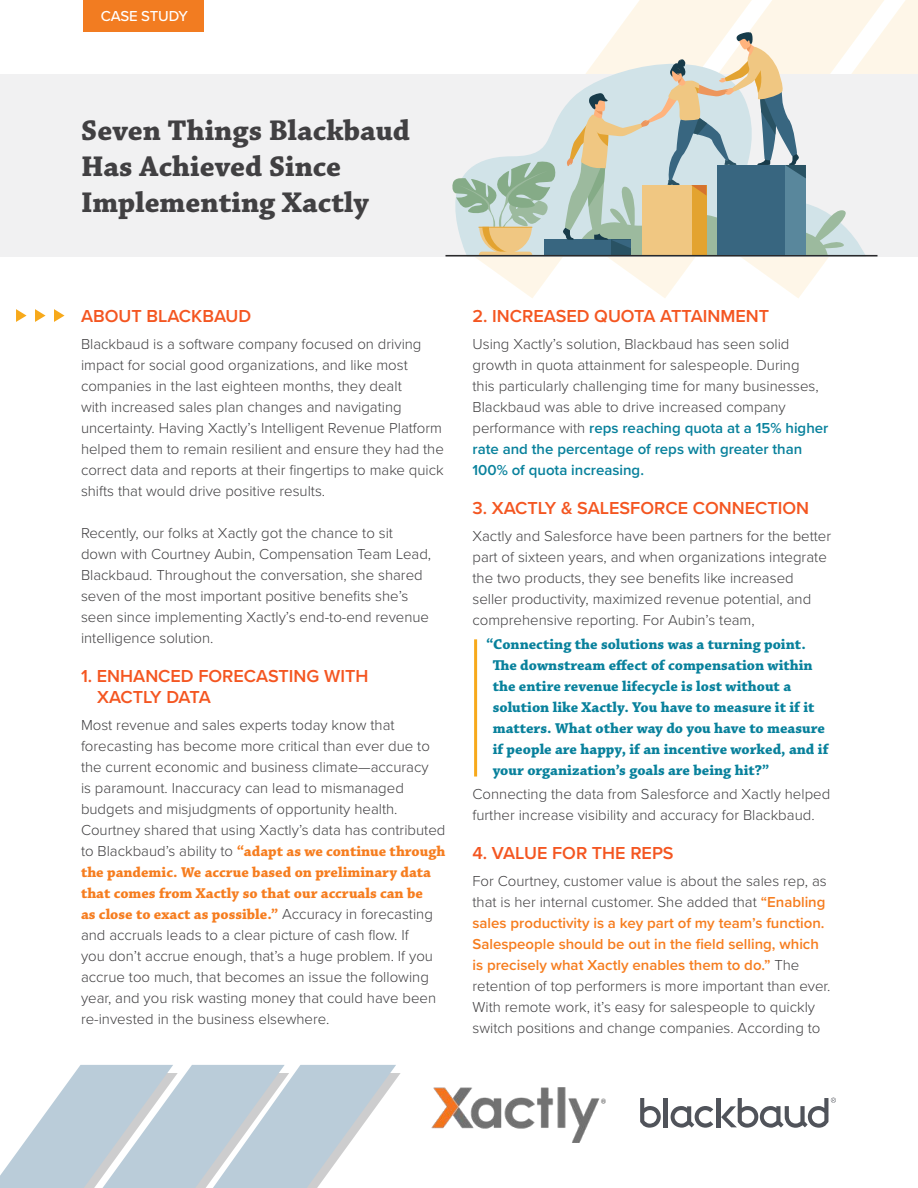
<style>
.page{position:relative;width:918px;height:1188px;background:#fff}
.page>*{position:absolute;margin:0;border:0;box-sizing:border-box;transform-origin:0 0}
.t1{font:700 30px/36px "Chaparral Pro";color:#414042}
.t2{font:600 18px/21px "Proxima Nova";color:#f45621}
.t3{font:300 15px/21px "Proxima Nova";color:#414042}
.t4{font:700 15px/21px "Chaparral Pro";color:#08819c}
.t5{font:700 15px/21px "Chaparral Pro";color:#f67d1f}
.t6{font:500 15px "Proxima Nova";letter-spacing:-.015em;color:#fff}
.s1{font-family:"Proxima Nova";font-weight:300;color:#414042}
.s2{font-weight:600;color:#08819c}
.s3{font-weight:600;color:#f67d1f}
</style>
<div class="page">
<svg style="left:0;top:1065px;width:396px;height:123px;fill:#baccd9"></svg>
<svg style="left:459px;top:256px;width:133px;height:42px"></svg>
<svg style="left:592px;top:0;width:133px;height:298px;fill:#fef6e8"></svg>
<svg style="left:725px;top:0;width:193px;height:298px;fill:#fef6e8"></svg>
<div style="left:0;top:74px;width:918px;height:182px;background:#f1f1f2"></div>
<div style="left:83px;top:0;width:120px;height:32px;background:#f27c21"></div>
<img style="left:431px;top:1088px;width:175px;height:55px">
<svg style="left:54px;top:309px;width:11px;height:13px"></svg>
<svg style="left:35px;top:309px;width:11px;height:13px"></svg>
<svg style="left:16px;top:309px;width:11px;height:13px"></svg>
<svg style="left:640px;top:1098px;width:21px;height:30px"></svg>
<hr style="left:664px;top:1098px;width:4px;height:29px;background:#50535a">
<svg style="left:671px;top:1106px;width:42px;height:22px"></svg>
<hr style="left:716px;top:1098px;width:4px;height:29px;background:#50535a">
<svg style="left:721px;top:1098px;width:115px;height:30px"></svg>
<hr style="left:474px;top:639px;width:3px;height:138px;background:#f7a91b">
<svg style="left:445px;top:40px;width:421px;height:216px"></svg>
<div style="left:544px;top:240px;width:67px;height:15px;background:#386680"></div>
<svg style="left:451px;top:159px;width:106px;height:96px"></svg>
<hr style="left:478px;top:227px;width:54px;height:1px;background:#e3a330">
<hr style="left:446px;top:255px;width:432px;height:1px;background:#29292b">
<svg style="left:563px;top:32px;width:290px;height:223px"></svg>
<p class="t6" style="left:101px;top:5px;width:89px">CASE STUDY</p>
<h1 class="t1" style="left:81px;top:113px;width:331px">Seven Things Blackbaud<br>Has Achieved Since<br>Implementing Xactly</h1>
<p class="t2" style="left:81px;top:305px;width:172px">ABOUT BLACKBAUD</p>
<p class="t3" style="left:81px;top:333px;width:364px">Blackbaud is a software company focused on driving impact for social good organizations, and like most companies in the last eighteen months, they dealt<br>with increased sales plan changes and navigating uncertainty. Having Xactly’s Intelligent Revenue Platform helped them to remain resilient and ensure they had the correct data and reports at their fingertips to make quick shifts that would drive positive results.</p>
<p class="t3" style="left:81px;top:522px;width:352px">Recently, our folks at Xactly got the chance to sit down with Courtney Aubin, Compensation Team Lead, Blackbaud. Throughout the conversation, she shared seven of the most important positive benefits she’s seen since implementing Xactly’s end-to-end revenue intelligence solution.</p>
<p class="t2" style="left:97px;top:665px;width:273px;text-indent:-16px">1. ENHANCED FORECASTING WITH<br>XACTLY DATA</p>
<p class="t3" style="left:81px;top:714px;width:366px">Most revenue and sales experts today know that forecasting has become more critical than ever due to the current economic and business climate—accuracy<br>is paramount. Inaccuracy can lead to mismanaged budgets and misjudgments of opportunity health.<br>Courtney shared that using Xactly’s data has contributed</p>
<p class="t5" style="left:81px;top:841px;width:366px"><span class="s1">to Blackbaud’s ability to</span> “adapt as we continue through the pandemic. We accrue based on preliminary data that comes from Xactly so that our accruals can be<br>as close to exact as possible.” <span class="s1">Accuracy in forecasting</span></p>
<p class="t3" style="left:81px;top:924px;width:357px">and accruals leads to a clear picture of cash flow. If you don’t accrue enough, that’s a huge problem. If you accrue too much, that becomes an issue the following year, and you risk wasting money that could have been re-invested in the business elsewhere.</p>
<p class="t2" style="left:472px;top:305px;width:298px">2. INCREASED QUOTA ATTAINMENT</p>
<p class="t3" style="left:472px;top:333px;width:357px">Using Xactly’s solution, Blackbaud has seen solid growth in quota attainment for salespeople. During<br>this particularly challenging time for many businesses, Blackbaud was able to drive increased company performance with <span class="s2">reps reaching quota at a 15% higher rate and the percentage of reps with greater than 100% of quota increasing.</span></p>
<p class="t2" style="left:472px;top:497px;width:338px">3. XACTLY &amp; SALESFORCE CONNECTION</p>
<p class="t3" style="left:472px;top:525px;width:360px">Xactly and Salesforce have been partners for the better part of sixteen years, and when organizations integrate the two products, they see benefits like increased seller productivity, maximized revenue potential, and comprehensive reporting. For Aubin’s team,</p>
<p class="t4" style="left:493px;top:634px;width:337px;text-indent:-7px">“Connecting the solutions was a turning point.<br>The downstream effect of compensation within the entire revenue lifecycle is lost without a solution like Xactly. You have to measure it if it matters. What other way do you have to measure if people are happy, if an incentive worked, and if your organization’s goals are being hit?”</p>
<p class="t3" style="left:472px;top:783px;width:359px">Connecting the data from Salesforce and Xactly helped further increase visibility and accuracy for Blackbaud.</p>
<p class="t2" style="left:472px;top:842px;width:203px">4. VALUE FOR THE REPS</p>
<p class="t3" style="left:472px;top:870px;width:359px">For Courtney, customer value is about the sales rep, as that is her internal customer. She added that <span class="s3">“Enabling sales productivity is a key part of my team’s function.<br>Salespeople should be out in the field selling, which is precisely what Xactly enables them to do.”</span> The retention of top performers is more important than ever.<br>With remote work, it’s easy for salespeople to quickly switch positions and change companies. According to</p>
</div>
